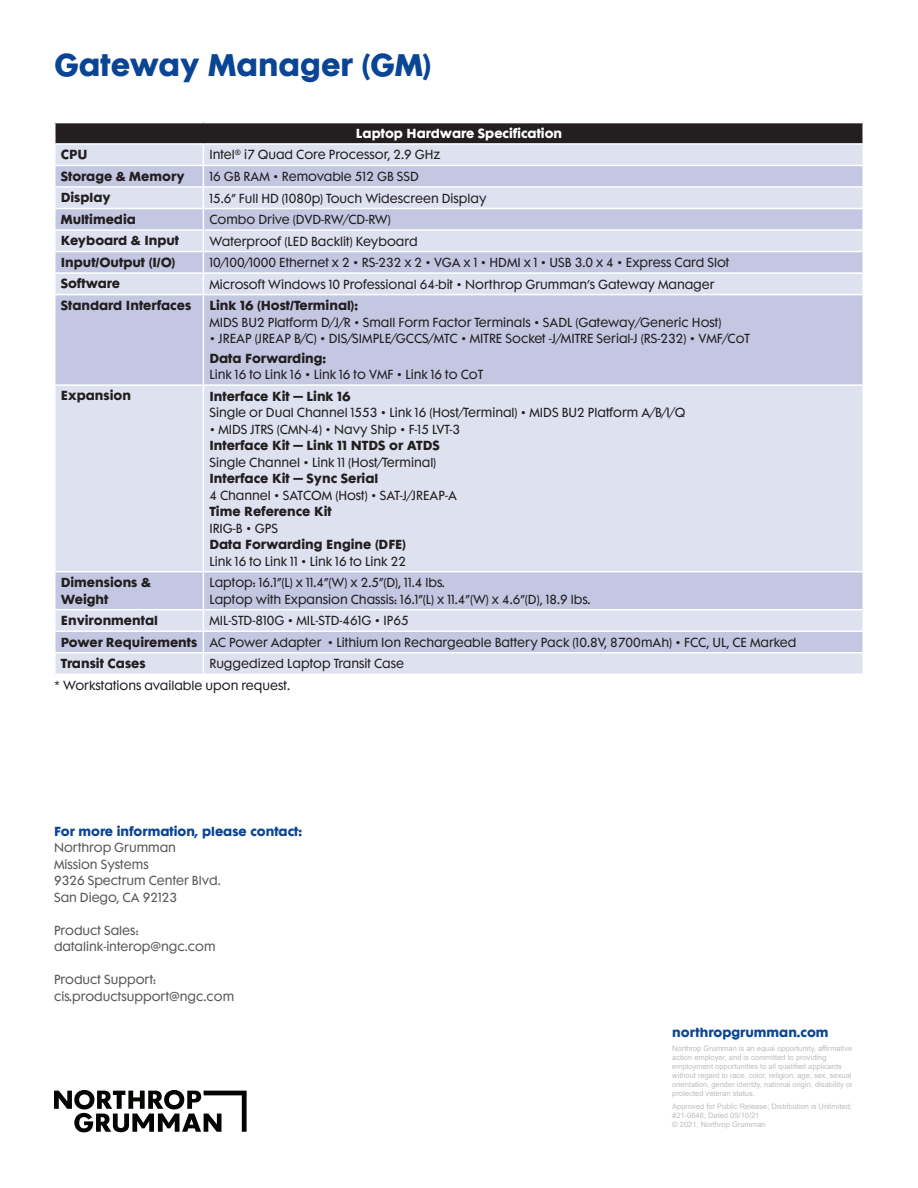
<style>
.page{position:relative;width:918px;height:1188px;background:#fff}
.page>*{position:absolute;margin:0;border:0;box-sizing:border-box;transform-origin:0 0}
.Head2{font:700 28.5px "Futura Maxi Std";color:#094594}
.Table_Body{font:12px "Futura Maxi Std";color:#231f20}
.Table_Body-2{font:700 12px/16.5px "Futura Maxi Std";color:#231f20}
.Contact_Block{font:12px/16.5px "Futura Maxi Std";color:#57585a}
.Subhead{font:700 12px "Futura Maxi Std";color:#094594}
.Table_Head{font:700 12px "Futura Maxi Std";color:#fff}
.NG_URL{font:700 12px "Futura Maxi Std";color:#094594}
.t1{font:7.5px/9px "Arial";color:#bcbdc0}
</style>
<div class="page">
<div style="left:55px;top:123px;width:808px;height:21px;background:#231f20"></div>
<div style="left:56px;top:145px;width:806px;height:529px;background:#dee1f0"></div>
<svg style="left:56px;top:166px;width:806px;height:486px;fill:#dee1f0"></svg>
<hr style="left:54px;top:123px;width:2px;height:20px;background:#fff">
<hr style="left:862px;top:123px;width:2px;height:20px;background:#fff">
<hr style="left:54px;top:143px;width:149px;height:2px;background:#fff">
<hr style="left:203px;top:143px;width:661px;height:2px;background:#fff">
<hr style="left:54px;top:165px;width:149px;height:1px;background:#fff">
<hr style="left:203px;top:165px;width:661px;height:1px;background:#fff">
<hr style="left:54px;top:186px;width:149px;height:2px;background:#fff">
<hr style="left:203px;top:186px;width:661px;height:2px;background:#fff">
<hr style="left:54px;top:208px;width:149px;height:1px;background:#fff">
<hr style="left:203px;top:208px;width:661px;height:1px;background:#fff">
<hr style="left:54px;top:229px;width:149px;height:2px;background:#fff">
<hr style="left:203px;top:229px;width:661px;height:2px;background:#fff">
<hr style="left:54px;top:251px;width:149px;height:1px;background:#fff">
<hr style="left:203px;top:251px;width:661px;height:1px;background:#fff">
<hr style="left:54px;top:272px;width:149px;height:2px;background:#fff">
<hr style="left:203px;top:272px;width:661px;height:2px;background:#fff">
<svg style="left:203px;top:145px;width:1px;height:149px"></svg>
<hr style="left:54px;top:294px;width:149px;height:1px;background:#fff">
<hr style="left:203px;top:294px;width:661px;height:1px;background:#fff">
<hr style="left:203px;top:295px;width:1px;height:89px;background:#fff">
<hr style="left:54px;top:384px;width:149px;height:2px;background:#fff">
<hr style="left:203px;top:384px;width:661px;height:2px;background:#fff">
<hr style="left:203px;top:386px;width:1px;height:185px;background:#fff">
<hr style="left:54px;top:571px;width:149px;height:1px;background:#fff">
<hr style="left:203px;top:571px;width:661px;height:1px;background:#fff">
<hr style="left:203px;top:572px;width:1px;height:37px;background:#fff">
<hr style="left:54px;top:609px;width:149px;height:1px;background:#fff">
<hr style="left:203px;top:609px;width:661px;height:1px;background:#fff">
<hr style="left:54px;top:630px;width:149px;height:2px;background:#fff">
<hr style="left:203px;top:630px;width:661px;height:2px;background:#fff">
<hr style="left:54px;top:652px;width:149px;height:2px;background:#fff">
<hr style="left:203px;top:652px;width:661px;height:2px;background:#fff">
<svg style="left:203px;top:610px;width:1px;height:64px"></svg>
<svg style="left:54px;top:1090px;width:193px;height:42px"></svg>
<p class="Head2" style="left:54px;top:45px;width:379px">Gateway Manager (GM)</p>
<p class="Table_Head" style="left:356px;top:125px;width:208px">Laptop Hardware Specification</p>
<p class="Table_Body-2" style="left:61px;top:146px;width:28px">CPU</p>
<p class="Table_Body" style="left:209px;top:147px;width:233px">Intel<sup>®</sup> i7 Quad Core Processor, 2.9 GHz</p>
<p class="Table_Body-2" style="left:61px;top:167px;width:126px">Storage &amp; Memory</p>
<p class="Table_Body" style="left:209px;top:169px;width:211px">16 GB RAM • Removable 512 GB SSD</p>
<p class="Table_Body-2" style="left:61px;top:189px;width:52px">Display</p>
<p class="Table_Body" style="left:209px;top:190px;width:279px">15.6” Full HD (1080p) Touch Widescreen Display</p>
<p class="Table_Body-2" style="left:61px;top:210px;width:77px">Multimedia</p>
<p class="Table_Body" style="left:209px;top:212px;width:183px">Combo Drive (DVD-RW/CD-RW)</p>
<p class="Table_Body-2" style="left:61px;top:232px;width:120px">Keyboard &amp; Input</p>
<p class="Table_Body" style="left:209px;top:233px;width:210px">Waterproof (LED Backlit) Keyboard</p>
<p class="Table_Body-2" style="left:61px;top:253px;width:116px">Input/Output (I/O)</p>
<p class="Table_Body" style="left:209px;top:255px;width:522px">10/100/1000 Ethernet x 2 • RS-232 x 2 • VGA x 1 • HDMI x 1 • USB 3.0 x 4 • Express Card Slot</p>
<p class="Table_Body-2" style="left:61px;top:275px;width:61px">Software</p>
<p class="Table_Body" style="left:209px;top:276px;width:507px">Microsoft Windows 10 Professional 64-bit • Northrop Grumman’s Gateway Manager</p>
<p class="Table_Body-2" style="left:61px;top:297px;width:132px">Standard Interfaces</p>
<p class="Table_Body-2" style="left:209px;top:297px;width:150px">Link 16 (Host/Terminal):</p>
<p class="Table_Body" style="left:209px;top:314px;width:514px">MIDS BU2 Platform D/J/R • Small Form Factor Terminals • SADL (Gateway/Generic Host)</p>
<p class="Table_Body" style="left:209px;top:331px;width:542px">• JREAP (JREAP B/C) • DIS/SIMPLE/GCCS/MTC • MITRE Socket -J/MITRE Serial-J (RS-232) • VMF/CoT</p>
<p class="Table_Body-2" style="left:209px;top:349px;width:118px">Data Forwarding:</p>
<p class="Table_Body" style="left:209px;top:367px;width:275px">Link 16 to Link 16 • Link 16 to VMF • Link 16 to CoT</p>
<p class="Table_Body-2" style="left:61px;top:387px;width:72px">Expansion</p>
<p class="Table_Body-2" style="left:209px;top:387px;width:143px">Interface Kit – Link 16</p>
<p class="Table_Body" style="left:209px;top:405px;width:477px">Single or Dual Channel 1553 • Link 16 (Host/Terminal) • MIDS BU2 Platform A/B/I/Q</p>
<p class="Table_Body" style="left:209px;top:421px;width:252px">• MIDS JTRS (CMN-4) • Navy Ship • F-15 LVT-3</p>
<p class="Table_Body-2" style="left:209px;top:437px;width:232px">Interface Kit – Link 11 NTDS or ATDS</p>
<p class="Table_Body" style="left:209px;top:454px;width:228px">Single Channel • Link 11 (Host/Terminal)</p>
<p class="Table_Body-2" style="left:209px;top:470px;width:170px">Interface Kit – Sync Serial</p>
<p class="Table_Body" style="left:209px;top:487px;width:249px">4 Channel • SATCOM (Host) • SAT-J/JREAP-A</p>
<p class="Table_Body-2" style="left:209px;top:503px;width:124px">Time Reference Kit</p>
<p class="Table_Body" style="left:209px;top:520px;width:70px">IRIG-B • GPS</p>
<p class="Table_Body-2" style="left:209px;top:536px;width:198px">Data Forwarding Engine (DFE)</p>
<p class="Table_Body" style="left:209px;top:553px;width:198px">Link 16 to Link 11 • Link 16 to Link 22</p>
<p class="Table_Body-2" style="left:61px;top:574px;width:92px">Dimensions &amp;<br>Weight</p>
<p class="Table_Body" style="left:209px;top:575px;width:237px">Laptop: 16.1”(L) x 11.4”(W) x 2.5”(D), 11.4 lbs.</p>
<p class="Table_Body" style="left:209px;top:591px;width:382px">Laptop with Expansion Chassis: 16.1”(L) x 11.4”(W) x 4.6”(D), 18.9 lbs.</p>
<p class="Table_Body-2" style="left:61px;top:612px;width:99px">Environmental</p>
<p class="Table_Body" style="left:209px;top:613px;width:201px">MIL-STD-810G • MIL-STD-461G • IP65</p>
<p class="Table_Body-2" style="left:61px;top:633px;width:138px">Power Requirements</p>
<p class="Table_Body" style="left:209px;top:634px;width:588px">AC Power Adapter • Lithium Ion Rechargeable Battery Pack (10.8V, 8700mAh) • FCC, UL, CE Marked</p>
<p class="Table_Body-2" style="left:61px;top:655px;width:86px">Transit Cases</p>
<p class="Table_Body" style="left:209px;top:656px;width:196px">Ruggedized Laptop Transit Case</p>
<p class="Table_Body" style="left:54px;top:678px;width:238px">* Workstations available upon request.</p>
<p class="Subhead" style="left:54px;top:822px;width:250px">For more information, please contact:</p>
<p class="Contact_Block" style="left:54px;top:839px;width:124px">Northrop Grumman</p>
<p class="Contact_Block" style="left:54px;top:856px;width:168px">Mission Systems<br>9326 Spectrum Center Blvd.<br>San Diego, CA 92123</p>
<p class="Contact_Block" style="left:54px;top:922px;width:163px">Product Sales: datalink-interop@ngc.com</p>
<p class="Contact_Block" style="left:54px;top:971px;width:182px">Product Support: cis.productsupport@ngc.com</p>
<p class="NG_URL" style="left:672px;top:1024px;width:158px">northropgrumman.com</p>
<p class="t1" style="left:672px;top:1043px;width:182px">Northrop Grumman is an equal opportunity, affirmative action employer, and is committed to providing employment opportunities to all qualified applicants without regard to race, color, religion, age, sex, sexual orientation, gender identity, national origin, disability or protected veteran status.</p>
<p class="t1" style="left:672px;top:1102px;width:181px">Approved for Public Release; Distribution is Unlimited; #21-0646; Dated 05/10/21<br>© 2021, Northrop Grumman</p>
</div>
